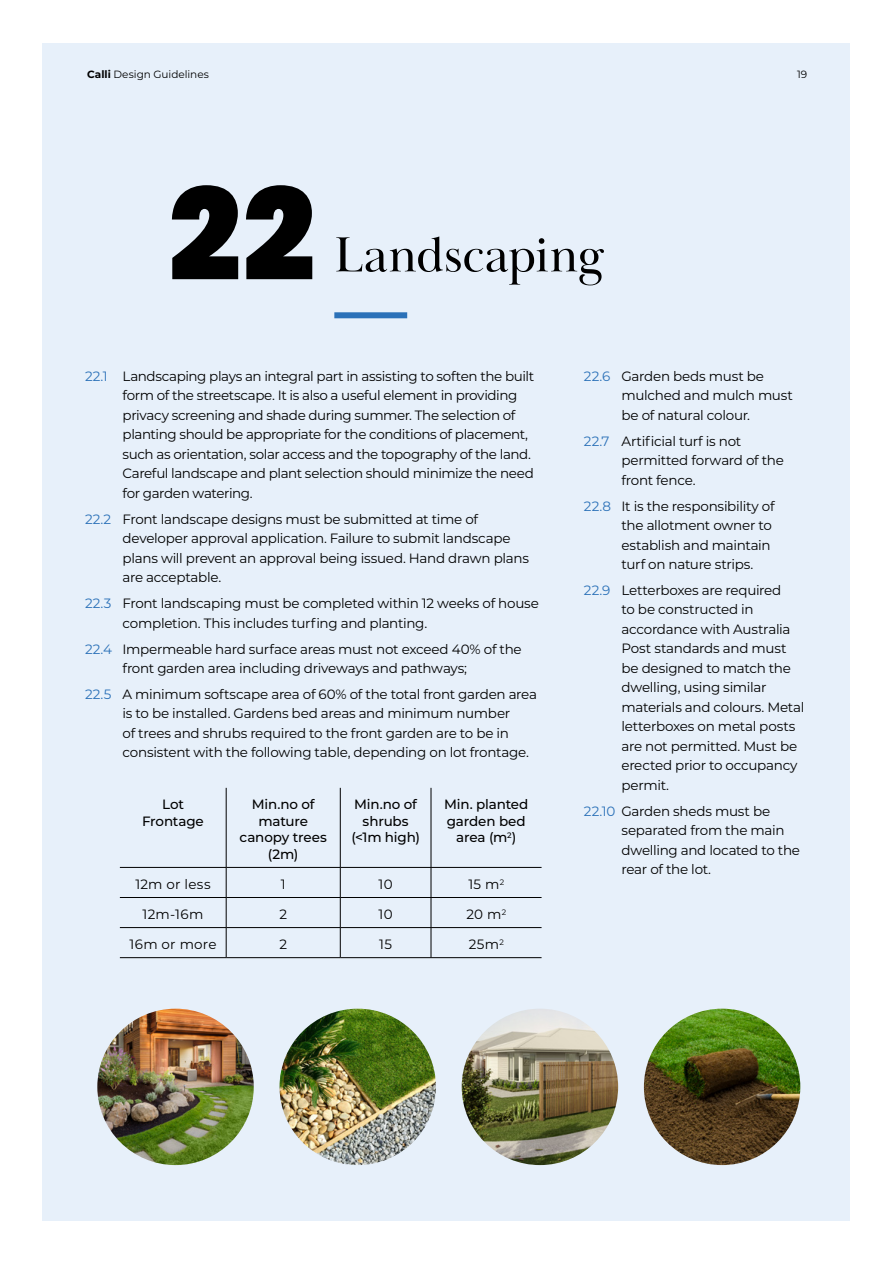
<style>
.page{position:relative;width:893px;height:1263px;background:#fff}
.page>*{position:absolute;margin:0;border:0;box-sizing:border-box;transform-origin:0 0}
.t1{font:900 127.5px "Poppins";color:#000}
.t2{font:51px "Baskerville Display PT";letter-spacing:-.005em;color:#000}
.t3{font:13.5px/19.5px "Montserrat";letter-spacing:-.025em;color:#000}
.t4{font:500 13.5px/16.5px "Montserrat";letter-spacing:-.01em;color:#000;text-align:center}
.t5{font:13.5px "Montserrat";letter-spacing:.015em;color:#000}
.t6{font:13.5px "Montserrat";letter-spacing:.02em;color:#000}
.t7{font:10.5px "Montserrat";color:#000}
.s1{font-weight:700}
.s2{color:#2b71b8}
</style>
<div class="page">
<div style="left:43px;top:43px;width:807px;height:1177px;background:#e7f0fa"></div>
<div style="left:334px;top:312px;width:73px;height:6px;background:#2b71b8"></div>
<img style="left:462px;top:1009px;width:156px;height:156px;border-radius:78px">
<img style="left:644px;top:1009px;width:156px;height:156px;border-radius:78px">
<img style="left:97px;top:1009px;width:157px;height:156px;border-radius:78px">
<img style="left:279px;top:1009px;width:157px;height:156px;border-radius:78px">
<hr style="left:226px;top:788px;width:1px;height:79px;background:#000">
<hr style="left:340px;top:788px;width:1px;height:79px;background:#000">
<hr style="left:431px;top:788px;width:1px;height:79px;background:#000">
<hr style="left:120px;top:867px;width:106px;height:1px;background:#000">
<hr style="left:226px;top:867px;width:114px;height:1px;background:#000">
<hr style="left:340px;top:867px;width:91px;height:1px;background:#000">
<hr style="left:431px;top:867px;width:111px;height:1px;background:#000">
<hr style="left:120px;top:897px;width:106px;height:1px;background:#000">
<hr style="left:226px;top:897px;width:114px;height:1px;background:#000">
<hr style="left:340px;top:897px;width:91px;height:1px;background:#000">
<hr style="left:431px;top:897px;width:111px;height:1px;background:#000">
<hr style="left:120px;top:927px;width:106px;height:1px;background:#000">
<hr style="left:226px;top:927px;width:114px;height:1px;background:#000">
<svg style="left:226px;top:868px;width:1px;height:89px"></svg>
<hr style="left:340px;top:927px;width:91px;height:1px;background:#000">
<svg style="left:340px;top:868px;width:1px;height:89px"></svg>
<hr style="left:431px;top:927px;width:111px;height:1px;background:#000">
<svg style="left:431px;top:868px;width:1px;height:89px"></svg>
<hr style="left:120px;top:957px;width:106px;height:1px;background:#000">
<hr style="left:226px;top:957px;width:114px;height:1px;background:#000">
<hr style="left:340px;top:957px;width:91px;height:1px;background:#000">
<hr style="left:431px;top:957px;width:111px;height:1px;background:#000">
<p class="t7" style="left:87px;top:68px;width:123px"><span class="s1">Calli</span> Design Guidelines</p>
<p class="t7" style="left:797px;top:68px;width:12px">19</p>
<h1 class="t1" style="left:169px;top:162px;width:148px">22</h1>
<h2 class="t2" style="left:334px;top:224px;width:272px">Landscaping</h2>
<p class="t3" style="left:123px;top:366px;width:413px;text-indent:-38px"><span class="s2">22.1</span> Landscaping plays an integral part in assisting to soften the built form of the streetscape. It is also a useful element in providing privacy screening and shade during summer. The selection of planting should be appropriate for the conditions of placement, such as orientation, solar access and the topography of the land.<br>Careful landscape and plant selection should minimize the need for garden watering.</p>
<p class="t3" style="left:123px;top:509px;width:408px;text-indent:-38px"><span class="s2">22.2</span> Front landscape designs must be submitted at time of developer approval application. Failure to submit landscape plans will prevent an approval being issued. Hand drawn plans are acceptable.</p>
<p class="t3" style="left:123px;top:593px;width:418px;text-indent:-38px"><span class="s2">22.3</span> Front landscaping must be completed within 12 weeks of house completion. This includes turfing and planting.</p>
<p class="t3" style="left:123px;top:638px;width:401px;text-indent:-38px"><span class="s2">22.4</span> Impermeable hard surface areas must not exceed 40% of the front garden area including driveways and pathways;</p>
<p class="t3" style="left:123px;top:684px;width:416px;text-indent:-37px"><span class="s2">22.5</span> A minimum softscape area of 60% of the total front garden area is to be installed. Gardens bed areas and minimum number<br>of trees and shrubs required to the front garden are to be in consistent with the following table, depending on lot frontage.</p>
<p class="t4" style="left:142px;top:796px;width:63px">Lot<br>Frontage</p>
<p class="t4" style="left:240px;top:796px;width:89px">Min.no of mature canopy trees (2m)</p>
<p class="t4" style="left:351px;top:796px;width:70px">Min.no of shrubs (&lt;1m high)</p>
<p class="t4" style="left:444px;top:796px;width:86px">Min. planted garden bed area (m<sup>2</sup>)</p>
<p class="t5" style="left:135px;top:875px;width:77px">12m or less</p>
<p class="t3" style="left:281px;top:874px;width:6px">1</p>
<p class="t3" style="left:379px;top:874px;width:16px">10</p>
<p class="t3" style="left:468px;top:874px;width:37px">15 m<sup>2</sup></p>
<p class="t3" style="left:143px;top:904px;width:62px">12m-16m</p>
<p class="t3" style="left:279px;top:904px;width:9px">2</p>
<p class="t3" style="left:379px;top:904px;width:16px">10</p>
<p class="t3" style="left:466px;top:904px;width:41px">20 m<sup>2</sup></p>
<p class="t6" style="left:130px;top:935px;width:88px">16m or more</p>
<p class="t3" style="left:279px;top:934px;width:9px">2</p>
<p class="t3" style="left:379px;top:934px;width:14px">15</p>
<p class="t3" style="left:469px;top:934px;width:37px">25m<sup>2</sup></p>
<p class="t3" style="left:621px;top:366px;width:173px;text-indent:-38px"><span class="s2">22.6</span> Garden beds must be mulched and mulch must be of natural colour.</p>
<p class="t3" style="left:621px;top:431px;width:164px;text-indent:-38px"><span class="s2">22.7</span> Artificial turf is not permitted forward of the front fence.</p>
<p class="t3" style="left:621px;top:496px;width:155px;text-indent:-38px"><span class="s2">22.8</span> It is the responsibility of the allotment owner to establish and maintain turf on nature strips.</p>
<p class="t3" style="left:621px;top:580px;width:184px;text-indent:-37px"><span class="s2">22.9</span> Letterboxes are required<br>to be constructed in accordance with Australia<br>Post standards and must be designed to match the dwelling, using similar materials and colours. Metal letterboxes on metal posts are not permitted. Must be erected prior to occupancy permit.</p>
<p class="t3" style="left:621px;top:801px;width:180px;text-indent:-38px"><span class="s2">22.10</span> Garden sheds must be separated from the main dwelling and located to the rear of the lot.</p>
</div>
